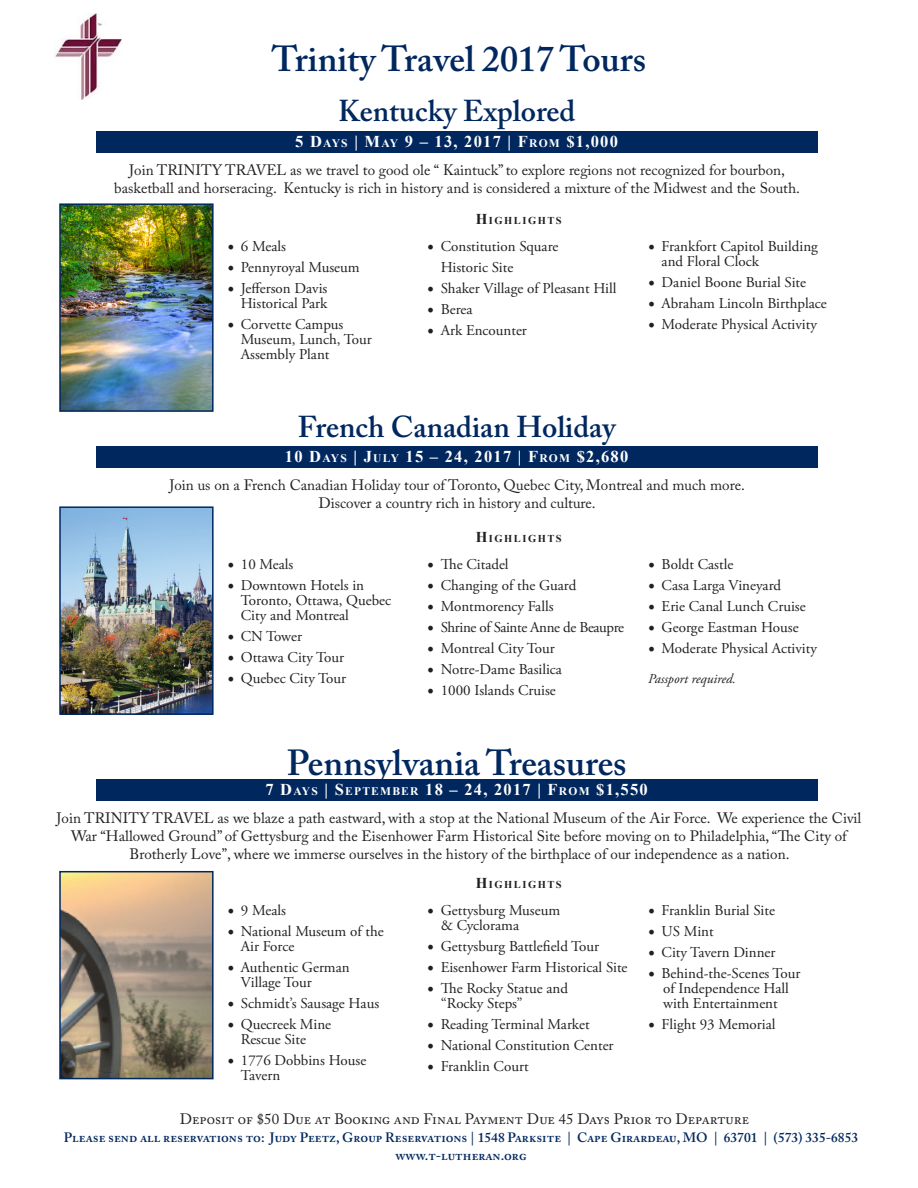
<style>
.page{position:relative;width:918px;height:1188px;background:#fff}
.page>*{position:absolute;margin:0;border:0;box-sizing:border-box;transform-origin:0 0}
.t1{font:600 36px "Adobe Caslon Pro";letter-spacing:-.04em;color:#00285f}
.t2{font:600 30px "Adobe Caslon Pro";color:#00285f}
.t3{font:700 16.5px "Times New Roman";letter-spacing:.075em;color:#fff}
.t4{font:15px/15px "Adobe Garamond Pro";color:#231f20}
.t5{font:15px/18px "Adobe Caslon Pro";color:#231f20;text-align:center}
.t6{font:15px "Adobe Garamond Pro";letter-spacing:-.025em;color:#231f20}
.t7{font:600 13.5px/18px "Adobe Caslon Pro";color:#00285f;text-align:center}
.t8{font:italic 13.5px "Adobe Garamond Pro";color:#231f20}
.t9{font:700 10.5px "Times New Roman";letter-spacing:.145em;color:#231f20}
.s1{font-size:11.55px}
.s2{font-family:"Minion Pro";font-size:18px}
.s3{font-size:15px}
</style>
<div class="page">
<div style="left:96px;top:131px;width:722px;height:22px;background:#00285f"></div>
<img style="left:54px;top:14px;width:68px;height:85px">
<img style="left:62px;top:206px;width:149px;height:203px">
<div style="left:59px;top:203px;width:155px;height:209px;border:2px solid #00285f"></div>
<div style="left:96px;top:446px;width:722px;height:22px;background:#00285f"></div>
<img style="left:62px;top:509px;width:149px;height:203px">
<div style="left:59px;top:506px;width:155px;height:209px;border:2px solid #00285f"></div>
<div style="left:96px;top:779px;width:722px;height:22px;background:#00285f"></div>
<img style="left:62px;top:874px;width:149px;height:202px">
<div style="left:59px;top:871px;width:155px;height:208px;border:2px solid #00285f"></div>
<h1 class="t1" style="left:272px;top:37px;width:376px">Trinity Travel 2017 Tours</h1>
<h2 class="t2" style="left:338px;top:93px;width:239px">Kentucky Explored</h2>
<p class="t3" style="left:295px;top:130px;width:324px">5 D<span class="s1">AYS</span> | M<span class="s1">AY</span> 9 – 13, 2017 | F<span class="s1">ROM</span> $1,000</p>
<p class="t5" style="left:114px;top:161px;width:687px">Join TRINITY TRAVEL as we travel to good ole “ Kaintuck” to explore regions not recognized for bourbon, basketball and horseracing. Kentucky is rich in history and is considered a mixture of the Midwest and the South.</p>
<p class="t4" style="left:227px;top:239px;width:60px"><span class="s2">•</span> 6 Meals</p>
<p class="t4" style="left:227px;top:260px;width:134px"><span class="s2">•</span> Pennyroyal Museum</p>
<p class="t4" style="left:227px;top:281px;width:102px;text-align:right"><span class="s2">•</span> Jefferson Davis<br>Historical Park</p>
<p class="t4" style="left:241px;top:317px;width:132px;text-indent:-14px"><span class="s2">•</span> Corvette Campus<br>Museum, Lunch, Tour<br>Assembly Plant</p>
<p class="t9" style="left:476px;top:213px;width:87px"><span class="s3">H</span>IGHLIGHTS</p>
<p class="t4" style="left:441px;top:236px;width:119px;line-height:21px;text-indent:-14px"><span class="s2">•</span> Constitution Square<br>Historic Site</p>
<p class="t4" style="left:427px;top:281px;width:191px"><span class="s2">•</span> Shaker Village of Pleasant Hill</p>
<p class="t4" style="left:427px;top:302px;width:47px"><span class="s2">•</span> Berea</p>
<p class="t4" style="left:427px;top:323px;width:101px"><span class="s2">•</span> Ark Encounter</p>
<h2 class="t2" style="left:298px;top:409px;width:320px">French Canadian Holiday</h2>
<p class="t3" style="left:285px;top:445px;width:345px">10 D<span class="s1">AYS</span> | J<span class="s1">ULY</span> 15 – 24, 2017 | F<span class="s1">ROM</span> $2,680</p>
<p class="t4" style="left:662px;top:239px;width:158px;text-indent:-14px"><span class="s2">•</span> Frankfort Capitol Building and Floral Clock</p>
<p class="t4" style="left:648px;top:275px;width:159px"><span class="s2">•</span> Daniel Boone Burial Site</p>
<p class="t4" style="left:648px;top:296px;width:180px"><span class="s2">•</span> Abraham Lincoln Birthplace</p>
<p class="t4" style="left:648px;top:317px;width:170px"><span class="s2">•</span> Moderate Physical Activity</p>
<p class="t5" style="left:169px;top:476px;width:577px">Join us on a French Canadian Holiday tour of Toronto, Quebec City, Montreal and much more.<br>Discover a country rich in history and culture.</p>
<p class="t4" style="left:227px;top:557px;width:68px"><span class="s2">•</span> 10 Meals</p>
<p class="t4" style="left:241px;top:578px;width:152px;text-indent:-14px"><span class="s2">•</span> Downtown Hotels in<br>Toronto, Ottawa, Quebec<br>City and Montreal</p>
<p class="t4" style="left:227px;top:629px;width:76px"><span class="s2">•</span> CN Tower</p>
<p class="t4" style="left:227px;top:650px;width:118px"><span class="s2">•</span> Ottawa City Tour</p>
<p class="t4" style="left:227px;top:671px;width:120px"><span class="s2">•</span> Quebec City Tour</p>
<p class="t9" style="left:476px;top:531px;width:87px"><span class="s3">H</span>IGHLIGHTS</p>
<p class="t4" style="left:427px;top:557px;width:83px"><span class="s2">•</span> The Citadel</p>
<p class="t4" style="left:427px;top:578px;width:151px"><span class="s2">•</span> Changing of the Guard</p>
<p class="t4" style="left:427px;top:599px;width:128px"><span class="s2">•</span> Montmorency Falls</p>
<p class="t6" style="left:427px;top:618px;width:198px"><span class="s2">•</span> Shrine of Sainte Anne de Beaupre</p>
<p class="t4" style="left:427px;top:641px;width:129px"><span class="s2">•</span> Montreal City Tour</p>
<p class="t4" style="left:427px;top:662px;width:136px"><span class="s2">•</span> Notre-Dame Basilica</p>
<p class="t4" style="left:427px;top:683px;width:130px"><span class="s2">•</span> 1000 Islands Cruise</p>
<p class="t4" style="left:648px;top:557px;width:87px"><span class="s2">•</span> Boldt Castle</p>
<p class="t4" style="left:648px;top:578px;width:134px"><span class="s2">•</span> Casa Larga Vineyard</p>
<p class="t4" style="left:648px;top:599px;width:159px"><span class="s2">•</span> Erie Canal Lunch Cruise</p>
<p class="t4" style="left:648px;top:620px;width:152px"><span class="s2">•</span> George Eastman House</p>
<p class="t4" style="left:648px;top:641px;width:170px"><span class="s2">•</span> Moderate Physical Activity</p>
<p class="t8" style="left:648px;top:670px;width:89px">Passport required.</p>
<h1 class="t1" style="left:287px;top:741px;width:341px">Pennsylvania Treasures</h1>
<p class="t3" style="left:265px;top:778px;width:384px">7 D<span class="s1">AYS</span> | S<span class="s1">EPTEMBER</span> 18 – 24, 2017 | F<span class="s1">ROM</span> $1,550</p>
<p class="t5" style="left:57px;top:809px;width:806px">Join TRINITY TRAVEL as we blaze a path eastward, with a stop at the National Museum of the Air Force. We experience the Civil<br>War “Hallowed Ground” of Gettysburg and the Eisenhower Farm Historical Site before moving on to Philadelphia, “The City of<br>Brotherly Love”, where we immerse ourselves in the history of the birthplace of our independence as a nation.</p>
<p class="t4" style="left:227px;top:903px;width:60px"><span class="s2">•</span> 9 Meals</p>
<p class="t4" style="left:241px;top:924px;width:144px;text-indent:-14px"><span class="s2">•</span> National Museum of the<br>Air Force</p>
<p class="t4" style="left:241px;top:960px;width:110px;text-indent:-14px"><span class="s2">•</span> Authentic German<br>Village Tour</p>
<p class="t4" style="left:227px;top:996px;width:153px"><span class="s2">•</span> Schmidt’s Sausage Haus</p>
<p class="t4" style="left:241px;top:1017px;width:92px;text-indent:-14px"><span class="s2">•</span> Quecreek Mine<br>Rescue Site</p>
<p class="t4" style="left:241px;top:1053px;width:127px;text-indent:-14px"><span class="s2">•</span> 1776 Dobbins House<br>Tavern</p>
<p class="t9" style="left:476px;top:877px;width:87px"><span class="s3">H</span>IGHLIGHTS</p>
<p class="t4" style="left:441px;top:903px;width:121px;text-indent:-14px"><span class="s2">•</span> Gettysburg Museum &amp; Cyclorama</p>
<p class="t4" style="left:427px;top:939px;width:173px"><span class="s2">•</span> Gettysburg Battlefield Tour</p>
<p class="t4" style="left:427px;top:960px;width:202px"><span class="s2">•</span> Eisenhower Farm Historical Site</p>
<p class="t4" style="left:441px;top:981px;width:129px;text-indent:-14px"><span class="s2">•</span> The Rocky Statue and “Rocky Steps”</p>
<p class="t4" style="left:427px;top:1017px;width:164px"><span class="s2">•</span> Reading Terminal Market</p>
<p class="t4" style="left:427px;top:1038px;width:188px"><span class="s2">•</span> National Constitution Center</p>
<p class="t4" style="left:427px;top:1059px;width:103px"><span class="s2">•</span> Franklin Court</p>
<p class="t4" style="left:648px;top:904px;width:128px"><span class="s2">•</span> Franklin Burial Site</p>
<p class="t4" style="left:648px;top:925px;width:67px"><span class="s2">•</span> US Mint</p>
<p class="t4" style="left:648px;top:946px;width:129px"><span class="s2">•</span> City Tavern Dinner</p>
<p class="t4" style="left:648px;top:967px;width:154px;text-align:center"><span class="s2">•</span> Behind-the-Scenes Tour of Independence Hall with Entertainment</p>
<p class="t4" style="left:648px;top:1018px;width:129px"><span class="s2">•</span> Flight 93 Memorial</p>
<p class="t5" style="left:180px;top:1110px;width:571px">Deposit of $50 Due at Booking and Final Payment Due 45 Days Prior to Departure</p>
<p class="t7" style="left:64px;top:1128px;width:796px">Please send all reservations to: Judy Peetz, Group Reservations | 1548 Parksite | Cape Girardeau, MO | 63701 | (573) 335-6853 www.t-lutheran.org</p>
</div>
